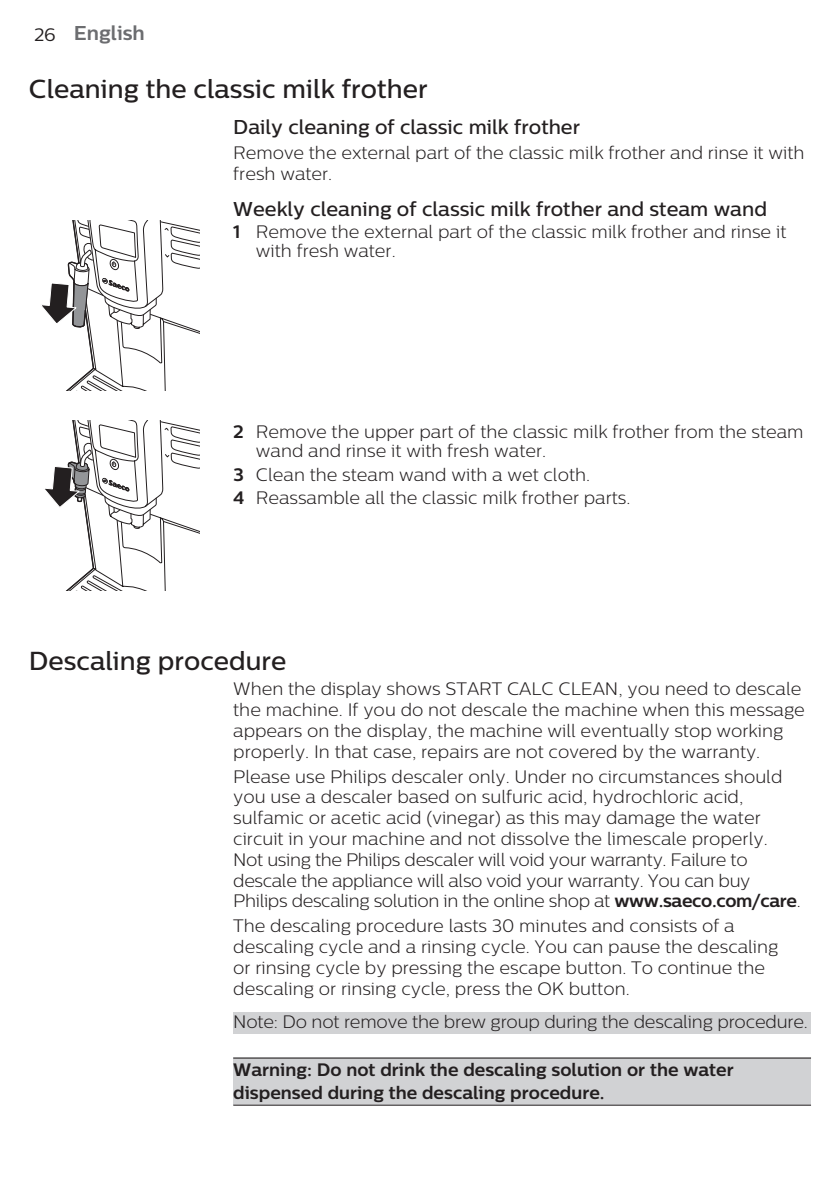
<style>
.page{position:relative;width:840px;height:1191px;background:#fff}
.page>*{position:absolute;margin:0;border:0;box-sizing:border-box;transform-origin:0 0}
.t1{font:500 26px "Centrale Sans";color:#231f20}
.t2{font:500 20px "Centrale Sans";color:#231f20}
.t3{font:700 20px "Centrale Sans";color:#6c6d70}
.t4{font:300 18px/20.8px "Centrale Sans";color:#231f20}
.t5{font:700 18px/23.4px "Centrale Sans";color:#231f20}
.s1{font-weight:400;font-size:18px;color:#231f20}
.s2{font-weight:700}
</style>
<div class="page">
<div style="left:233px;top:1012px;width:577px;height:21px;background:#d1d2d4"></div>
<div style="left:233px;top:1057px;width:577px;height:48px;background:#d1d2d4"></div>
<hr style="left:233px;top:1057px;width:577px;height:1px;background:#231f20">
<hr style="left:233px;top:1104px;width:577px;height:1px;background:#231f20">
<svg style="left:42px;top:221px;width:157px;height:170px"></svg>
<svg style="left:45px;top:421px;width:154px;height:170px"></svg>
<p class="t3" style="left:34px;top:21px;width:112px"><span class="s1">26</span> English</p>
<h1 class="t1" style="left:29px;top:74px;width:400px">Cleaning the classic milk frother</h1>
<p class="t2" style="left:233px;top:115px;width:348px">Daily cleaning of classic milk frother</p>
<p class="t4" style="left:233px;top:142px;width:572px">Remove the external part of the classic milk frother and rinse it with fresh water.</p>
<p class="t2" style="left:233px;top:197px;width:535px">Weekly cleaning of classic milk frother and steam wand</p>
<p class="t4" style="left:256px;top:221px;width:531px;line-height:19.6px;text-indent:-23px"><span class="s2">1</span> Remove the external part of the classic milk frother and rinse it with fresh water.</p>
<p class="t4" style="left:256px;top:421px;width:549px;line-height:19.6px;text-indent:-23px"><span class="s2">2</span> Remove the upper part of the classic milk frother from the steam wand and rinse it with fresh water.</p>
<p class="t4" style="left:233px;top:462px;width:398px;line-height:23.6px"><span class="s2">3</span> Clean the steam wand with a wet cloth.<br><span class="s2">4</span> Reassamble all the classic milk frother parts.</p>
<h1 class="t1" style="left:29px;top:646px;width:259px">Descaling procedure</h1>
<p class="t4" style="left:233px;top:678px;width:573px">When the display shows START CALC CLEAN, you need to descale the machine. If you do not descale the machine when this message appears on the display, the machine will eventually stop working properly. In that case, repairs are not covered by the warranty.</p>
<p class="t4" style="left:233px;top:765px;width:568px">Please use Philips descaler only. Under no circumstances should you use a descaler based on sulfuric acid, hydrochloric acid, sulfamic or acetic acid (vinegar) as this may damage the water circuit in your machine and not dissolve the limescale properly.<br>Not using the Philips descaler will void your warranty. Failure to descale the appliance will also void your warranty. You can buy Philips descaling solution in the online shop at <span class="s2">www.saeco.com/care</span>.</p>
<p class="t4" style="left:233px;top:915px;width:546px">The descaling procedure lasts 30 minutes and consists of a descaling cycle and a rinsing cycle. You can pause the descaling or rinsing cycle by pressing the escape button. To continue the descaling or rinsing cycle, press the OK button.</p>
<p class="t4" style="left:233px;top:1011px;width:576px">Note: Do not remove the brew group during the descaling procedure.</p>
<p class="t5" style="left:233px;top:1057px;width:502px">Warning: Do not drink the descaling solution or the water dispensed during the descaling procedure.</p>
</div>
